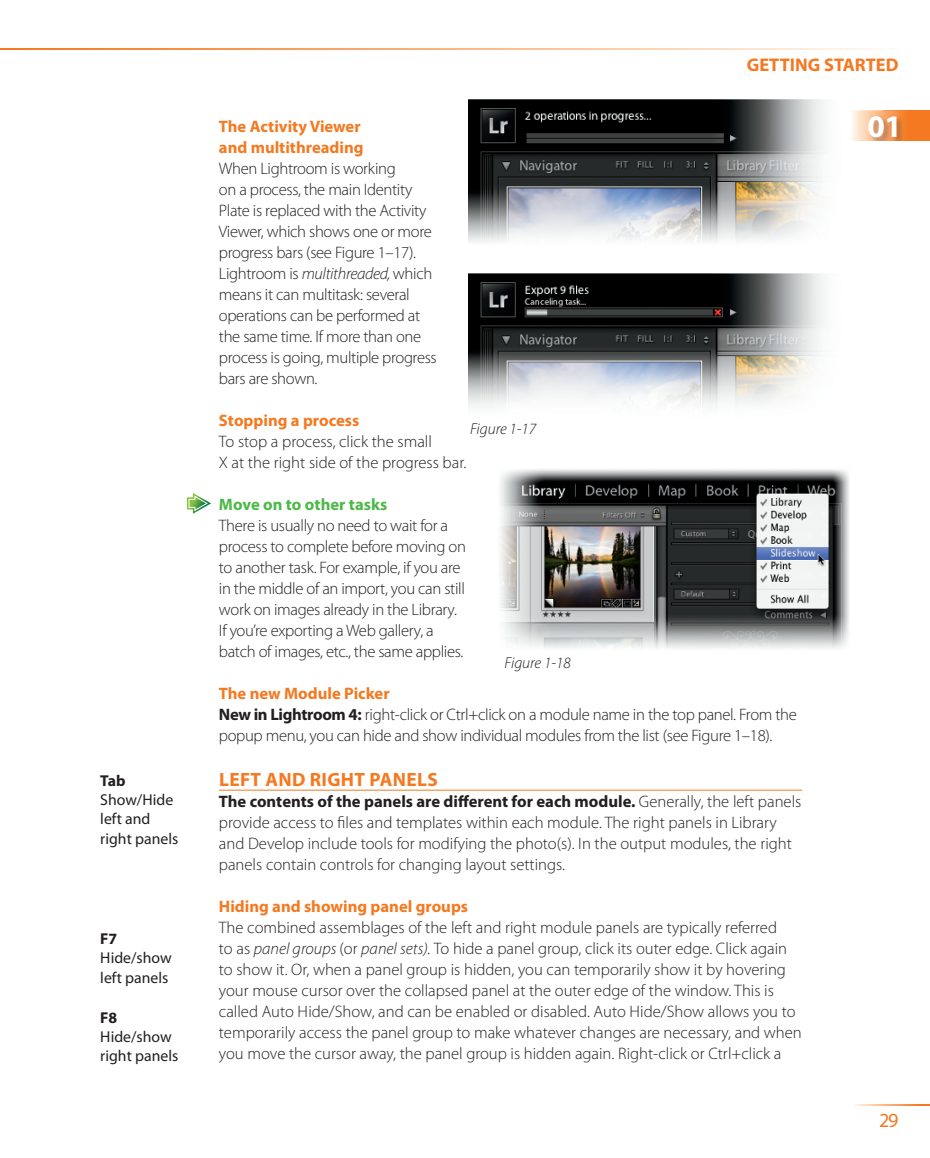
<style>
.page{position:relative;width:930px;height:1158px;background:#fff}
.page>*{position:absolute;margin:0;border:0;box-sizing:border-box;transform-origin:0 0}
.t1{font:700 31.5px "Myriad Pro";color:#fff}
.t2{font:20.12px "Myriad Pro";color:#f47921}
.t3{font:700 19.25px "Myriad Pro";letter-spacing:.02em;color:#f47921}
.t4{font:700 18.38px "Myriad Pro";color:#f47921}
.t5{font:300 16.62px/21px "Myriad Pro";letter-spacing:-.005em;color:#231f20}
.t6{font:700 16.62px "Myriad Pro";color:#f47921}
.t7{font:700 16.62px "Myriad Pro";color:#4cb848}
.t8{font:15.75px/19.2px "Myriad Pro";color:#231f20}
.t9{font:italic 300 15.75px "Myriad Pro";color:#231f20}
.t10{font:700 15.75px "Myriad Pro";color:#231f20}
.s1{font-style:italic}
.s2{font-weight:700;color:#f47921}
.s3{font-weight:700}
</style>
<div class="page">
<hr style="left:891px;top:1104px;width:38px;height:1px;background:#f47921">
<svg style="left:854px;top:1104px;width:62px;height:1px"></svg>
<div style="left:882px;top:110px;width:47px;height:32px;background:#f47921"></div>
<svg style="left:852px;top:110px;width:55px;height:32px"></svg>
<img style="left:868px;top:116px;width:36px;height:26px">
<svg style="left:0;top:49px;width:878px;height:1px"></svg>
<hr style="left:219px;top:789px;width:583px;height:1px;background:#f47921">
<svg style="left:187px;top:493px;width:24px;height:21px"></svg>
<img style="left:468px;top:100px;width:357px;height:307px">
<img style="left:500px;top:469px;width:349px;height:180px">
<p class="t10" style="left:100px;top:774px;width:27px">Tab</p>
<p class="t8" style="left:100px;top:791px;width:80px">Show/Hide left and right panels</p>
<p class="t10" style="left:100px;top:933px;width:19px">F7</p>
<p class="t8" style="left:100px;top:949px;width:73px">Hide/show left panels</p>
<p class="t10" style="left:100px;top:1011px;width:19px">F8</p>
<p class="t8" style="left:100px;top:1028px;width:80px">Hide/show right panels</p>
<p class="t4" style="left:746px;top:57px;width:153px">GETTING STARTED</p>
<p class="t6" style="left:219px;top:120px;width:143px">The Activity Viewer</p>
<h1 class="t1" style="left:867px;top:114px;width:36px">01</h1>
<p class="t6" style="left:219px;top:141px;width:146px">and multithreading</p>
<p class="t5" style="left:219px;top:159px;width:219px">When Lightroom is working<br>on a process, the main Identity<br>Plate is replaced with the Activity<br>Viewer, which shows one or more progress bars (see Figure 1–17).<br>Lightroom is <span class="s1">multithreaded,</span> which means it can multitask: several operations can be performed at the same time. If more than one process is going, multiple progress bars are shown.</p>
<p class="t6" style="left:219px;top:413px;width:142px">Stopping a process</p>
<p class="t5" style="left:219px;top:432px;width:249px">To stop a process, click the small<br>X at the right side of the progress bar.</p>
<p class="t7" style="left:219px;top:497px;width:170px">Move on to other tasks</p>
<p class="t5" style="left:219px;top:516px;width:248px">There is usually no need to wait for a process to complete before moving on to another task. For example, if you are in the middle of an import, you can still work on images already in the Library.<br>If you’re exporting a Web gallery, a batch of images, etc., the same applies.</p>
<p class="t5" style="left:219px;top:684px;width:579px"><span class="s2">The new Module Picker<br></span><span class="s3">New in Lightroom 4:</span> right-click or Ctrl+click on a module name in the top panel. From the popup menu, you can hide and show individual modules from the list (see Figure 1–18).</p>
<p class="t3" style="left:219px;top:772px;width:220px">LEFT AND RIGHT PANELS</p>
<p class="t5" style="left:219px;top:792px;width:584px"><span class="s3">The contents of the panels are different for each module.</span> Generally, the left panels provide access to files and templates within each module. The right panels in Library and Develop include tools for modifying the photo(s). In the output modules, the right panels contain controls for changing layout settings.</p>
<p class="t6" style="left:219px;top:900px;width:251px">Hiding and showing panel groups</p>
<p class="t5" style="left:219px;top:918px;width:584px">The combined assemblages of the left and right module panels are typically referred<br>to as <span class="s1">panel groups</span> (or <span class="s1">panel sets).</span> To hide a panel group, click its outer edge. Click again to show it. Or, when a panel group is hidden, you can temporarily show it by hovering your mouse cursor over the collapsed panel at the outer edge of the window. This is called Auto Hide/Show, and can be enabled or disabled. Auto Hide/Show allows you to temporarily access the panel group to make whatever changes are necessary, and when you move the cursor away, the panel group is hidden again. Right-click or Ctrl+click a</p>
<p class="t9" style="left:470px;top:422px;width:68px">Figure 1-17</p>
<p class="t9" style="left:504px;top:656px;width:68px">Figure 1-18</p>
<p class="t2" style="left:879px;top:1112px;width:21px">29</p>
</div>
